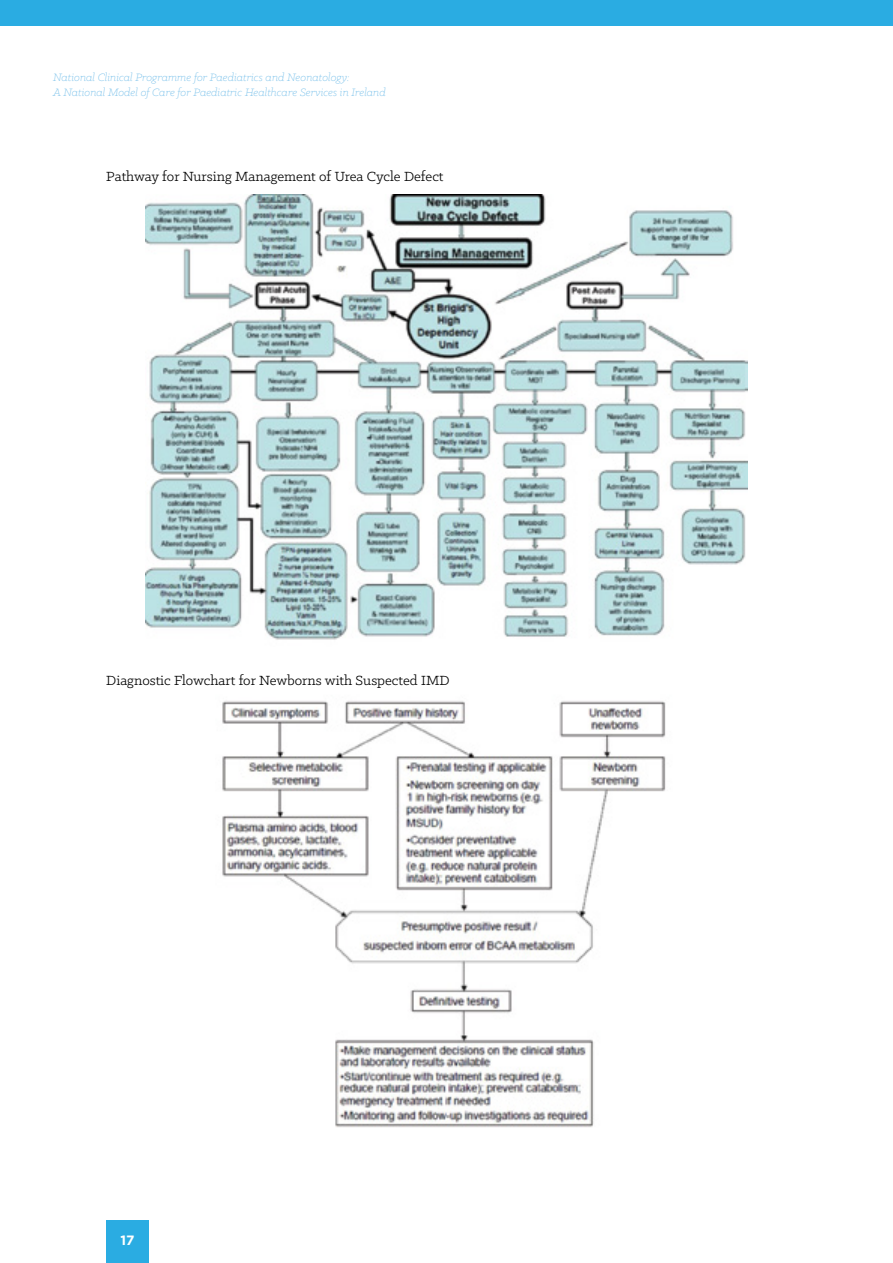
<style>
.page{position:relative;width:893px;height:1263px;background:#fff}
.page>*{position:absolute;margin:0;border:0;box-sizing:border-box;transform-origin:0 0}
.t1{font:15px "Klinic Slab";color:#000}
.t2{font:700 13.5px "Gotham HTF";color:#fff}
.t3{font:italic 300 12px/14.4px "Klinic Slab";color:#6fbce9}
</style>
<div class="page">
<img style="left:222px;top:701px;width:444px;height:427px">
<img style="left:145px;top:195px;width:603px;height:445px">
<div style="left:0;top:0;width:893px;height:26px;background:#2aace2"></div>
<div style="left:106px;top:1220px;width:43px;height:43px;background:#2aace2"></div>
<p class="t3" style="left:53px;top:70px;width:334px">National Clinical Programme for Paediatrics and Neonatology:<br>A National Model of Care for Paediatric Healthcare Services in Ireland</p>
<p class="t1" style="left:106px;top:167px;width:339px">Pathway for Nursing Management of Urea Cycle Defect</p>
<p class="t1" style="left:106px;top:671px;width:345px">Diagnostic Flowchart for Newborns with Suspected IMD</p>
<p class="t2" style="left:121px;top:1232px;width:16px">17</p>
</div>
